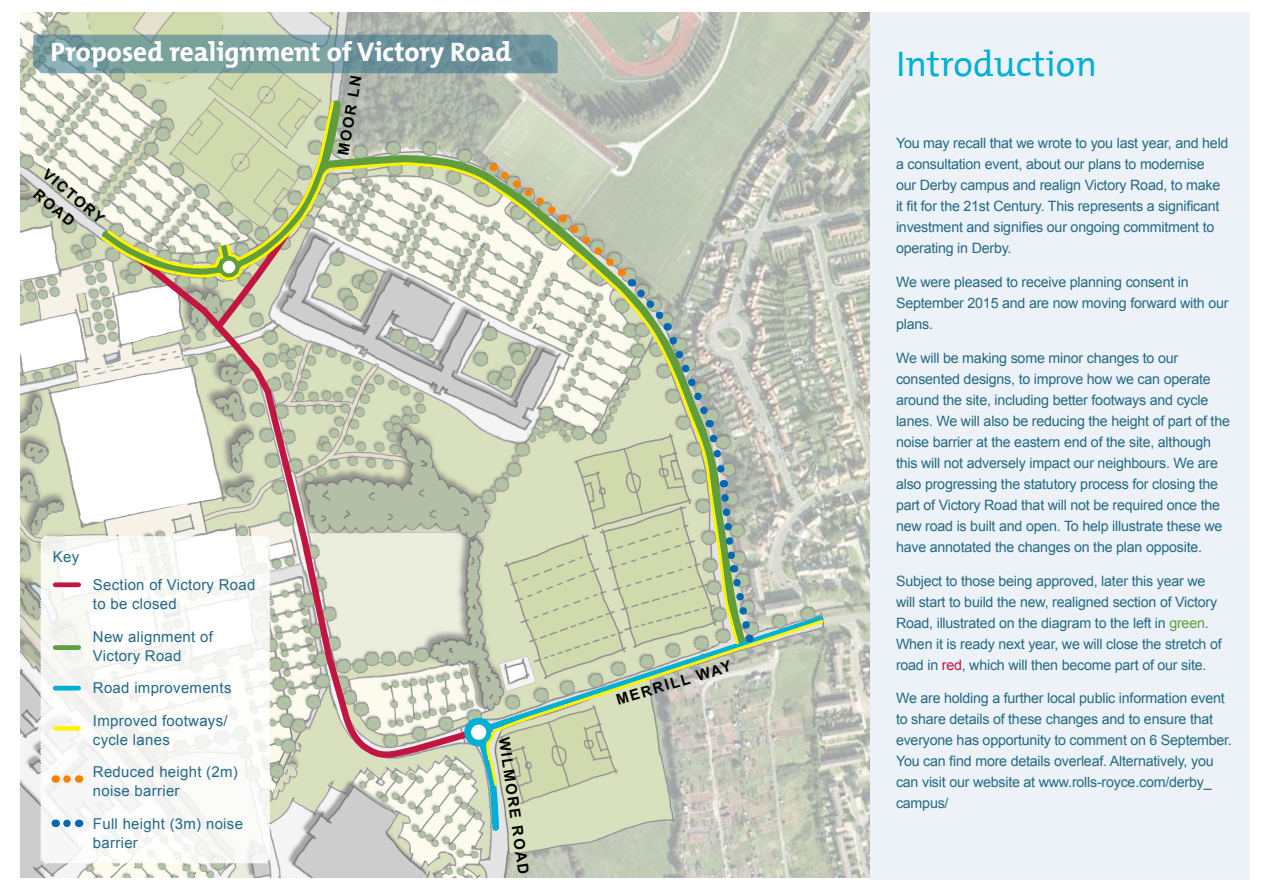
<style>
.page{position:relative;width:1263px;height:893px;background:#fff}
.page>*{position:absolute;margin:0;border:0;box-sizing:border-box;transform-origin:0 0}
.t1{font:36px "The Mix Office";color:#00afd5}
.t2{font:700 27.15px "The Mix Office";color:#fff}
.image_caption{font:15px/19px "Arial";letter-spacing:.02em;color:#246987}
.image_caption-2{font:700 15px "Arial";color:#040503}
.t3{font:14.25px/21px "Arial";letter-spacing:-.015em;color:#246987}
.s1{color:#5f9d3e}
.s2{color:#c21541}
</style>
<div class="page">
<img style="left:21px;top:13px;width:850px;height:865px">
<div style="left:871px;top:13px;width:379px;height:867px;background:#ecf2f7"></div>
<svg style="left:271px;top:646px;width:204px;height:122px;background:#d0cbbb"></svg>
<svg style="left:40px;top:535px;width:231px;height:329px"></svg>
<svg style="left:97px;top:95px;width:250px;height:190px;background:#d1d6bf"></svg>
<svg style="left:33px;top:35px;width:525px;height:38px;background:#749a9d"></svg>
<svg style="left:468px;top:721px;width:22px;height:22px"></svg>
<div style="left:464px;top:718px;width:29px;height:29px;border:7px solid #00afd5;border-radius:50%"></div>
<svg style="left:100px;top:159px;width:640px;height:487px"></svg>
<svg style="left:106px;top:100px;width:235px;height:261px;background:#cdcfb1"></svg>
<svg style="left:476px;top:164px;width:352px;height:670px;background:#c6cdb4"></svg>
<p class="t2" style="left:50px;top:36px;width:462px">Proposed realignment of Victory Road</p>
<p class="image_caption-2" style="left:52px;top:164px;width:77px;rotate:41deg">VICTORY</p>
<p class="image_caption-2" style="left:42px;top:184px;width:50px;rotate:41deg">ROAD</p>
<p class="image_caption-2" style="left:333px;top:153px;width:82px;rotate:-80deg">MOOR LN</p>
<p class="image_caption" style="left:53px;top:547px;width:28px">Key</p>
<p class="image_caption" style="left:93px;top:575px;width:164px">Section of Victory Road to be closed</p>
<p class="image_caption" style="left:93px;top:627px;width:121px">New alignment of<br>Victory Road</p>
<p class="image_caption" style="left:93px;top:678px;width:140px">Road improvements</p>
<p class="image_caption" style="left:93px;top:711px;width:136px">Improved footways/ cycle lanes</p>
<p class="image_caption" style="left:93px;top:762px;width:146px">Reduced height (2m) noise barrier</p>
<p class="image_caption" style="left:93px;top:814px;width:152px">Full height (3m) noise barrier</p>
<p class="image_caption-2" style="left:514px;top:735px;width:140px;rotate:82deg">WILMORE ROAD</p>
<p class="image_caption-2" style="left:614px;top:691px;width:121px;rotate:-17deg">MERRILL WAY</p>
<p class="t1" style="left:896px;top:43px;width:202px">Introduction</p>
<p class="t3" style="left:896px;top:133px;width:334px">You may recall that we wrote to you last year, and held a consultation event, about our plans to modernise<br>our Derby campus and realign Victory Road, to make it fit for the 21st Century. This represents a significant investment and signifies our ongoing commitment to operating in Derby.</p>
<p class="t3" style="left:896px;top:272px;width:334px">We were pleased to receive planning consent in<br>September 2015 and are now moving forward with our plans.</p>
<p class="t3" style="left:896px;top:347px;width:335px">We will be making some minor changes to our consented designs, to improve how we can operate around the site, including better footways and cycle lanes. We will also be reducing the height of part of the noise barrier at the eastern end of the site, although this will not adversely impact our neighbours. We are also progressing the statutory process for closing the part of Victory Road that will not be required once the new road is built and open. To help illustrate these we have annotated the changes on the plan opposite.</p>
<p class="t3" style="left:896px;top:570px;width:327px">Subject to those being approved, later this year we will start to build the new, realigned section of Victory Road, illustrated on the diagram to the left in <span class="s1">green</span>.<br>When it is ready next year, we will close the stretch of road in <span class="s2">red</span>, which will then become part of our site.</p>
<p class="t3" style="left:896px;top:688px;width:337px">We are holding a further local public information event to share details of these changes and to ensure that everyone has opportunity to comment on 6 September.<br>You can find more details overleaf. Alternatively, you can visit our website at www.rolls-royce.com/derby_ campus/</p>
</div>
